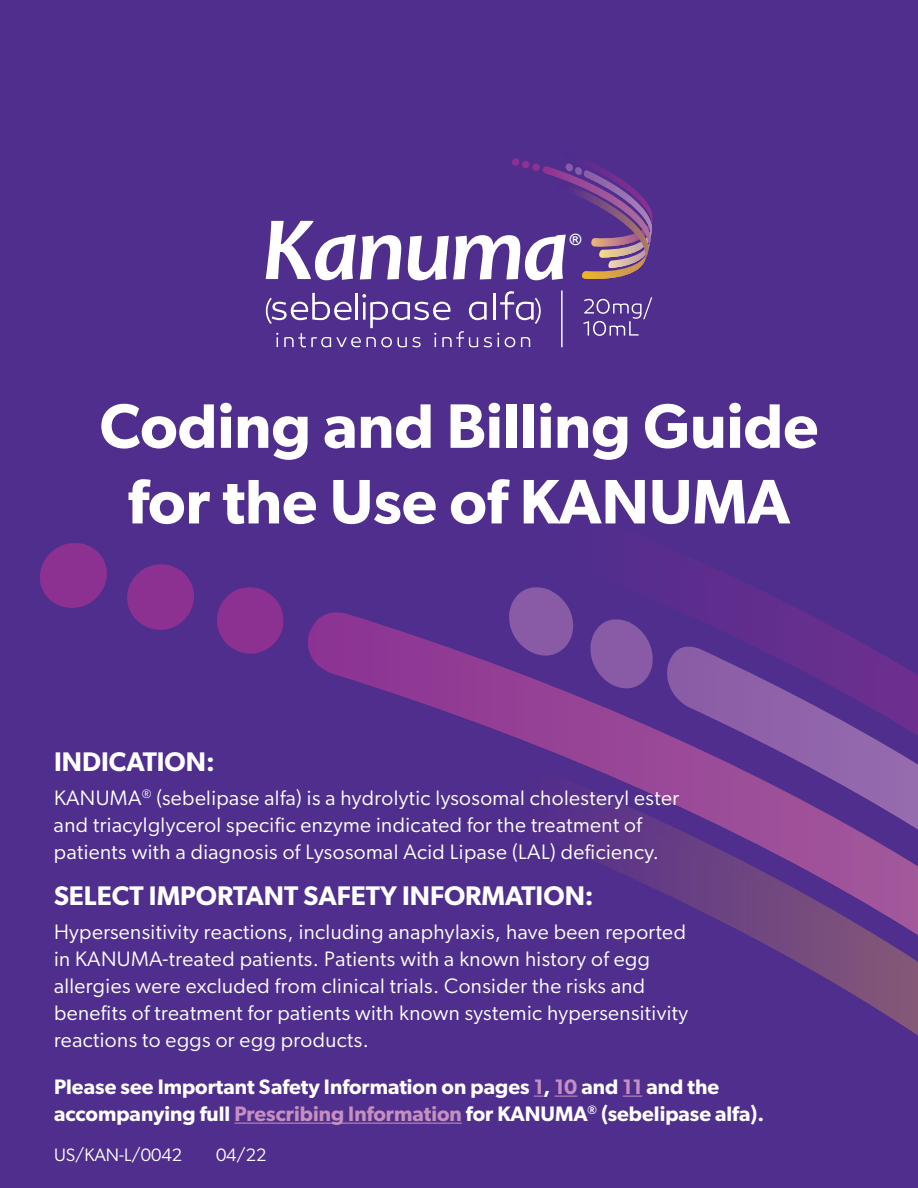
<style>
.page{position:relative;width:918px;height:1188px;background:#4f2e8d}
.page>*{position:absolute;margin:0;border:0;box-sizing:border-box;transform-origin:0 0}
.t1{font:600 63px/75.6px "Gibson";color:#fff;text-align:center}
.t2{font:600 27px "Gibson";color:#fff}
.t3{font:21px/27px "Gibson";letter-spacing:.02em;color:#fff}
.t4{font:600 21px/27px "Gibson";color:#fff}
.t5{font:18px "Gibson";color:#fff}
.t6{font:700 15.6px "Arial";color:#fff}
.s1{color:#c590c0}
</style>
<div class="page">
<svg style="left:668px;top:550px;width:136px;height:62px"></svg>
<svg style="left:308px;top:618px;width:610px;height:155px"></svg>
<svg style="left:604px;top:773px;width:314px;height:16px"></svg>
<svg style="left:589px;top:789px;width:329px;height:246px"></svg>
<svg style="left:587px;top:618px;width:73px;height:83px"></svg>
<svg style="left:505px;top:587px;width:75px;height:81px"></svg>
<svg style="left:217px;top:587px;width:67px;height:67px"></svg>
<svg style="left:127px;top:564px;width:67px;height:66px"></svg>
<svg style="left:39px;top:543px;width:68px;height:65px"></svg>
<svg style="left:433px;top:738px;width:74px;height:35px"></svg>
<svg style="left:554px;top:1096px;width:23px;height:1px"></svg>
<svg style="left:623px;top:1096px;width:19px;height:1px"></svg>
<hr style="left:234px;top:1123px;width:228px;height:1px;background:#c590c0">
<svg style="left:266px;top:221px;width:135px;height:59px"></svg>
<svg style="left:408px;top:158px;width:244px;height:123px"></svg>
<svg style="left:583px;top:297px;width:69px;height:39px"></svg>
<hr style="left:561px;top:290px;width:2px;height:57px;background:#fff">
<svg style="left:266px;top:291px;width:275px;height:56px"></svg>
<p class="t6" style="left:570px;top:230px;width:13px">®</p>
<h1 class="t1" style="left:100px;top:387px;width:720px">Coding and Billing Guide for the Use of KANUMA</h1>
<p class="t2" style="left:54px;top:746px;width:162px">INDICATION:</p>
<p class="t3" style="left:54px;top:784px;width:627px">KANUMA<sup>®</sup> (sebelipase alfa) is a hydrolytic lysosomal cholesteryl ester and triacylglycerol specific enzyme indicated for the treatment of patients with a diagnosis of Lysosomal Acid Lipase (LAL) deficiency.</p>
<p class="t2" style="left:54px;top:879px;width:541px">SELECT IMPORTANT SAFETY INFORMATION:</p>
<p class="t3" style="left:54px;top:918px;width:636px">Hypersensitivity reactions, including anaphylaxis, have been reported in KANUMA-treated patients. Patients with a known history of egg allergies were excluded from clinical trials. Consider the risks and benefits of treatment for patients with known systemic hypersensitivity reactions to eggs or egg products.</p>
<p class="t4" style="left:54px;top:1072px;width:712px">Please see Important Safety Information on pages <span class="s1">1</span>, <span class="s1">10</span> and <span class="s1">11</span> and the accompanying full <span class="s1">Prescribing Information</span> for KANUMA<sup>®</sup> (sebelipase alfa).</p>
<p class="t5" style="left:54px;top:1144px;width:129px">US/KAN-L/0042</p>
<p class="t5" style="left:216px;top:1144px;width:52px">04/22</p>
</div>
